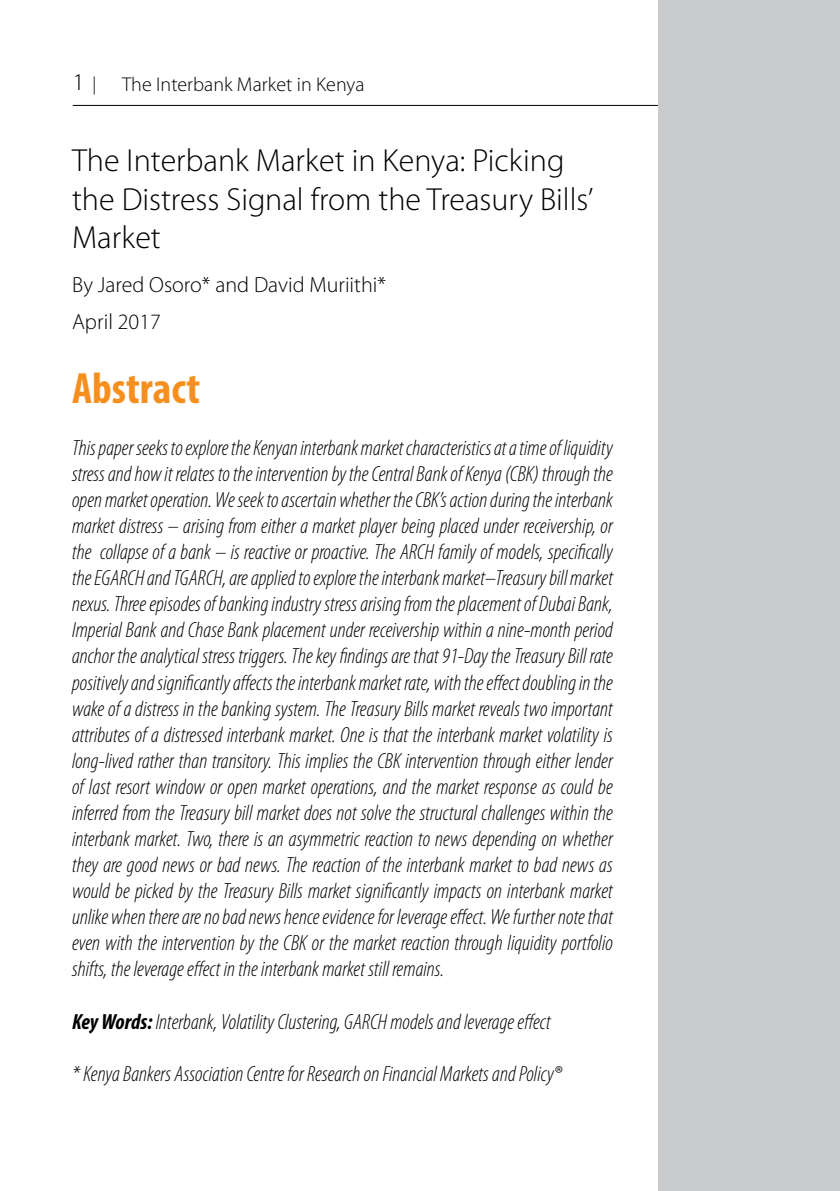
<style>
.page{position:relative;width:840px;height:1191px;background:#fff}
.page>*{position:absolute;margin:0;border:0;box-sizing:border-box;transform-origin:0 0}
.t1{font:700 condensed 44px "Myriad Pro";color:#f78f1e}
.t2{font:300 32px/38.4px "Myriad Pro";color:#000}
.t3{font:300 24px "Myriad Pro";color:#000}
.t4{font:italic 300 condensed 22px/26px "Myriad Pro";color:#000;text-align:justify}
.t5{font:300 22px/37.8px "Myriad Pro";color:#000}
.t6{font:300 20px "Myriad Pro";color:#000}
.s1{font-size:18px}
.s2{font-weight:700}
</style>
<div class="page">
<hr style="left:73px;top:105px;width:694px;height:1px;background:#000">
<div style="left:658px;top:0;width:181px;height:1191px;background:#c9cacc"></div>
<p class="t3" style="left:73px;top:69px;width:25px">1 <span class="s1">|</span></p>
<p class="t6" style="left:122px;top:73px;width:244px">The Interbank Market in Kenya</p>
<h2 class="t2" style="left:72px;top:142px;width:522px">The Interbank Market in Kenya: Picking the Distress Signal from the Treasury Bills’<br>Market</h2>
<p class="t5" style="left:72px;top:266px;width:315px">By Jared Osoro* and David Muriithi*<br>April 2017</p>
<h1 class="t1" style="left:72px;top:360px;width:129px">Abstract</h1>
<p class="t4" style="left:72px;top:435px;width:542px">This paper seeks to explore the Kenyan interbank market characteristics at a time of liquidity stress and how it relates to the intervention by the Central Bank of Kenya (CBK) through the open market operation. We seek to ascertain whether the CBK’s action during the interbank market distress – arising from either a market player being placed under receivership, or the collapse of a bank – is reactive or proactive. The ARCH family of models, specifically the EGARCH and TGARCH, are applied to explore the interbank market–Treasury bill market nexus. Three episodes of banking industry stress arising from the placement of Dubai Bank, Imperial Bank and Chase Bank placement under receivership within a nine-month period anchor the analytical stress triggers. The key findings are that 91-Day the Treasury Bill rate positively and significantly affects the interbank market rate, with the effect doubling in the wake of a distress in the banking system. The Treasury Bills market reveals two important attributes of a distressed interbank market. One is that the interbank market volatility is long-lived rather than transitory. This implies the CBK intervention through either lender of last resort window or open market operations, and the market response as could be inferred from the Treasury bill market does not solve the structural challenges within the interbank market. Two, there is an asymmetric reaction to news depending on whether they are good news or bad news. The reaction of the interbank market to bad news as would be picked by the Treasury Bills market significantly impacts on interbank market unlike when there are no bad news hence evidence for leverage effect. We further note that even with the intervention by the CBK or the market reaction through liquidity portfolio shifts, the leverage effect in the interbank market still remains.</p>
<p class="t4" style="left:72px;top:1008px;width:480px"><span class="s2">Key Words:</span> Interbank, Volatility Clustering, GARCH models and leverage effect</p>
<p class="t4" style="left:72px;top:1061px;width:491px">* Kenya Bankers Association Centre for Research on Financial Markets and Policy®</p>
</div>
